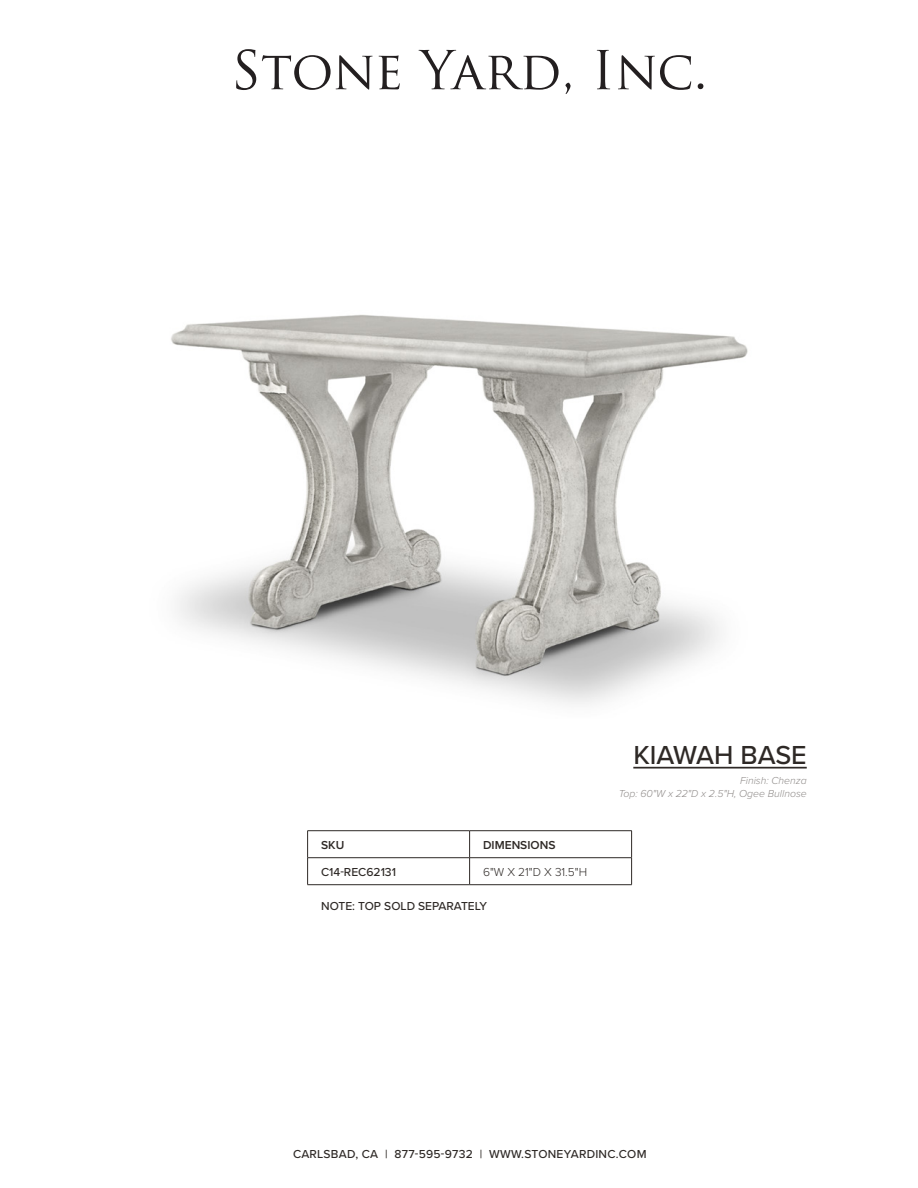
<style>
.page{position:relative;width:918px;height:1188px;background:#fff}
.page>*{position:absolute;margin:0;border:0;box-sizing:border-box;transform-origin:0 0}
.t1{font:500 27px "Proxima Nova";color:#2e2926}
.t2{font:500 12px "Proxima Nova";letter-spacing:.005em;color:#2e2926}
.t3{font:300 12px "Proxima Nova";color:#2e2926}
.t4{font:600 12px "Proxima Nova";color:#2e2926}
.t5{font:italic 300 10.5px/12.6px "Proxima Nova";color:#908c8a;text-align:right}
</style>
<div class="page">
<svg style="left:236px;top:49px;width:20px;height:41px"></svg>
<svg style="left:262px;top:55px;width:111px;height:35px"></svg>
<svg style="left:379px;top:55px;width:21px;height:34px"></svg>
<svg style="left:419px;top:50px;width:140px;height:40px"></svg>
<svg style="left:565px;top:83px;width:6px;height:11px"></svg>
<svg style="left:597px;top:50px;width:13px;height:39px"></svg>
<svg style="left:618px;top:55px;width:73px;height:35px"></svg>
<svg style="left:698px;top:83px;width:5px;height:6px"></svg>
<img style="left:171px;top:314px;width:577px;height:390px">
<hr style="left:633px;top:767px;width:174px;height:2px;background:#2e2926">
<hr style="left:307px;top:830px;width:163px;height:1px;background:#2e2926">
<hr style="left:470px;top:830px;width:162px;height:1px;background:#2e2926">
<hr style="left:307px;top:857px;width:163px;height:1px;background:#2e2926">
<hr style="left:470px;top:857px;width:162px;height:1px;background:#2e2926">
<svg style="left:307px;top:831px;width:1px;height:53px"></svg>
<svg style="left:469px;top:831px;width:1px;height:53px"></svg>
<svg style="left:631px;top:831px;width:1px;height:53px"></svg>
<hr style="left:307px;top:884px;width:163px;height:1px;background:#2e2926">
<hr style="left:470px;top:884px;width:162px;height:1px;background:#2e2926">
<h1 class="t1" style="left:633px;top:734px;width:175px">KIAWAH BASE</h1>
<p class="t4" style="left:321px;top:836px;width:25px">SKU</p>
<p class="t4" style="left:483px;top:836px;width:74px">DIMENSIONS</p>
<p class="t2" style="left:321px;top:863px;width:76px">C14-REC62131</p>
<p class="t3" style="left:483px;top:863px;width:105px">6"W X 21"D X 31.5"H</p>
<p class="t2" style="left:321px;top:897px;width:167px">NOTE: TOP SOLD SEPARATELY</p>
<p class="t5" style="left:619px;top:774px;width:189px">Finish: Chenza<br>Top: 60"W x 22"D x 2.5"H, Ogee Bullnose</p>
<p class="t2" style="left:293px;top:1145px;width:355px">CARLSBAD, CA | 877-595-9732 | WWW.STONEYARDINC.COM</p>
</div>
